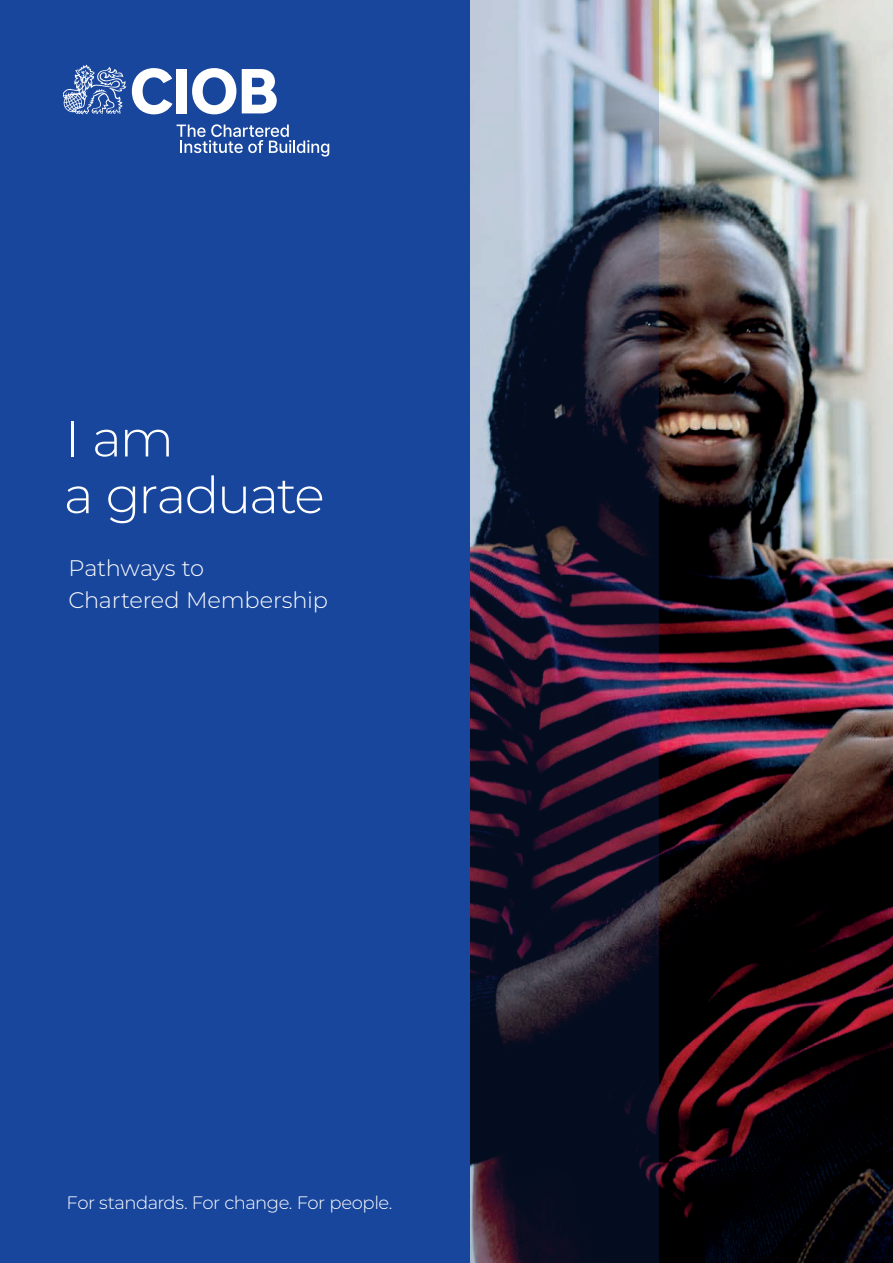
<style>
.page{position:relative;width:893px;height:1263px;background:#18469d}
.page>*{position:absolute;margin:0;border:0;box-sizing:border-box;transform-origin:0 0}
.COVER_TITLE{font:300 51px/56.7px "Montserrat";letter-spacing:-.045em;color:#fff}
.COVER_TITLE-2{font:300 22.5px/31.5px "Montserrat";letter-spacing:-.015em;color:#fff}
.BODY_COPY{font:300 18px "Montserrat";letter-spacing:-.025em;color:#fff}
</style>
<div class="page">
<img style="left:659px;top:0;width:234px;height:1263px">
<svg style="left:132px;top:68px;width:40px;height:46px"></svg>
<div style="left:177px;top:69px;width:10px;height:44px;background:#fff"></div>
<svg style="left:192px;top:68px;width:44px;height:46px"></svg>
<svg style="left:242px;top:69px;width:35px;height:44px"></svg>
<svg style="left:63px;top:65px;width:63px;height:50px"></svg>
<svg style="left:177px;top:124px;width:152px;height:33px"></svg>
<img style="left:470px;top:0;width:189px;height:1263px">
<p class="COVER_TITLE" style="left:64px;top:408px;width:262px">I am<br>a graduate</p>
<p class="COVER_TITLE-2" style="left:68px;top:552px;width:261px">Pathways to<br>Chartered Membership</p>
<p class="BODY_COPY" style="left:67px;top:1191px;width:327px">For standards. For change. For people.</p>
</div>
